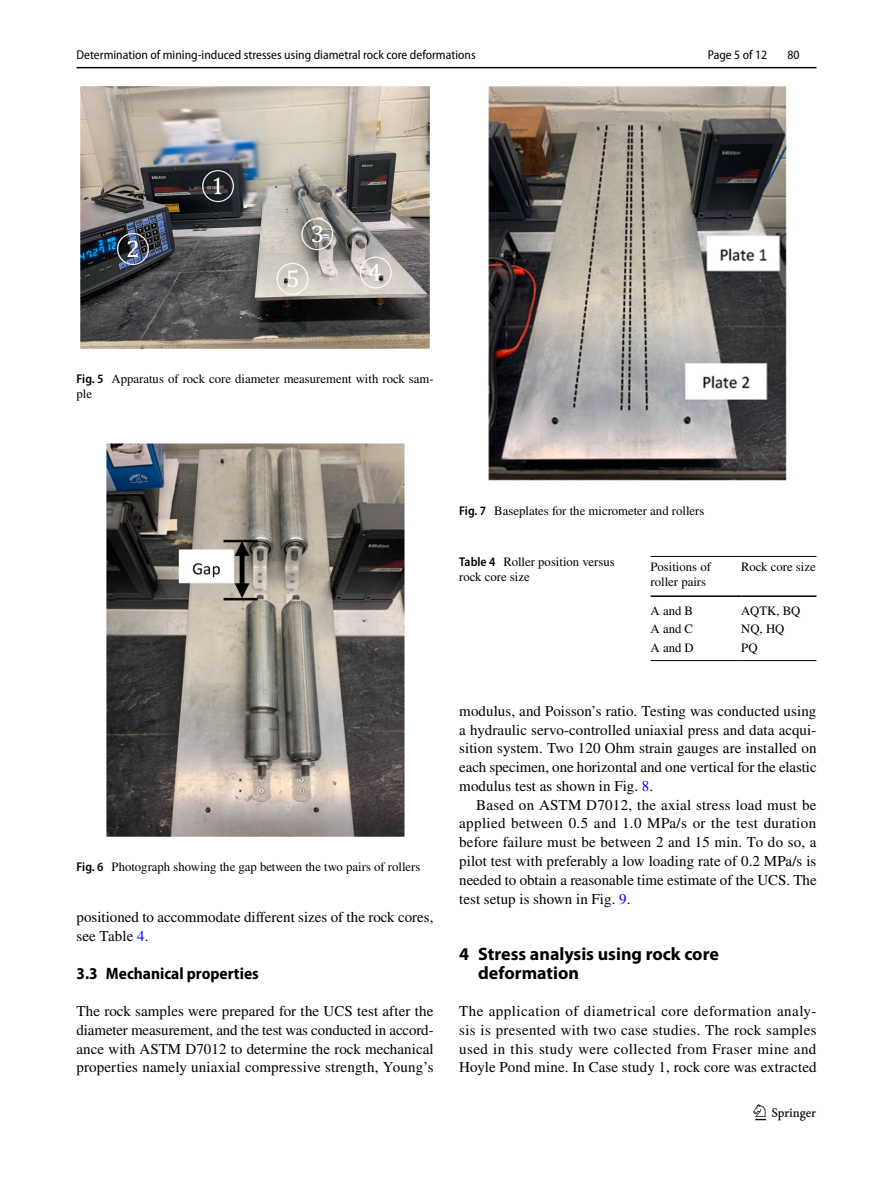
<style>
.page{position:relative;width:893px;height:1187px;background:#fff}
.page>*{position:absolute;margin:0;border:0;box-sizing:border-box;transform-origin:0 0}
.t1{font:22.5px "Springnew Regular 3";color:#000}
.t2{font:700 18px/18.8px "Myriad Pro";color:#000}
.t3{font:700 semi-condensed 16.5px "Myriad Pro";color:#000}
.t4{font:15px/18.8px "STIX";letter-spacing:.005em;color:#000;text-align:justify}
.t5{font:12.75px/15px "STIX";color:#000}
.t6{font:semi-condensed 12.75px "Myriad Pro";color:#000}
.s1{font-family:"Myriad Pro";font-weight:600;font-stretch:semi-condensed}
.s2{color:#00f}
</style>
<div class="page">
<hr style="left:77px;top:67px;width:739px;height:1px;background:#000">
<div style="left:77px;top:87px;width:357px;height:261px;background:linear-gradient(to bottom,#fff,#fff)"></div>
<img style="left:81px;top:87px;width:349px;height:261px">
<img style="left:106px;top:443px;width:298px;height:393px">
<img style="left:489px;top:87px;width:298px;height:393px">
<hr style="left:651px;top:556px;width:90px;height:1px;background:#000">
<hr style="left:651px;top:595px;width:90px;height:2px;background:#000">
<hr style="left:741px;top:556px;width:75px;height:1px;background:#000">
<hr style="left:741px;top:595px;width:75px;height:2px;background:#000">
<hr style="left:651px;top:660px;width:90px;height:1px;background:#000">
<hr style="left:741px;top:660px;width:75px;height:1px;background:#000">
<p class="t6" style="left:77px;top:48px;width:401px">Determination of mining‑induced stresses using diametral rock core deformations</p>
<p class="t5" style="left:77px;top:372px;width:359px"><span class="s1">Fig. 5</span> Apparatus of rock core diameter measurement with rock sam&shy;ple</p>
<p class="t6" style="left:708px;top:48px;width:61px">Page 5 of 12</p>
<p class="t6" style="left:787px;top:48px;width:14px">80</p>
<p class="t5" style="left:77px;top:860px;width:345px"><span class="s1">Fig. 6</span> Photograph showing the gap between the two pairs of rollers</p>
<p class="t4" style="left:77px;top:908px;width:358px">positioned to accommodate different sizes of the rock cores, see Table <span class="s2">4</span>.</p>
<p class="t3" style="left:77px;top:963px;width:184px">3.3 Mechanical properties</p>
<p class="t4" style="left:77px;top:1002px;width:359px">The rock samples were prepared for the UCS test after the diameter measurement, and the test was conducted in accord&shy;ance with ASTM D7012 to determine the rock mechanical properties namely uniaxial compressive strength, Young’s</p>
<p class="t5" style="left:459px;top:504px;width:247px"><span class="s1">Fig. 7</span> Baseplates for the micrometer and rollers</p>
<p class="t5" style="left:459px;top:554px;width:157px"><span class="s1">Table 4</span> Roller position versus rock core size</p>
<p class="t5" style="left:651px;top:560px;width:62px">Positions of roller pairs</p>
<p class="t5" style="left:741px;top:560px;width:76px">Rock core size</p>
<p class="t5" style="left:651px;top:603px;width:44px">A and B</p>
<p class="t5" style="left:741px;top:603px;width:61px">AQTK, BQ</p>
<p class="t5" style="left:651px;top:622px;width:44px">A and C</p>
<p class="t5" style="left:741px;top:622px;width:45px">NQ, HQ</p>
<p class="t5" style="left:651px;top:641px;width:45px">A and D</p>
<p class="t5" style="left:741px;top:641px;width:18px">PQ</p>
<p class="t4" style="left:459px;top:702px;width:359px">modulus, and Poisson’s ratio. Testing was conducted using a hydraulic servo-controlled uniaxial press and data acqui&shy;sition system. Two 120 Ohm strain gauges are installed on each specimen, one horizontal and one vertical for the elastic modulus test as shown in Fig. <span class="s2">8</span>.</p>
<p class="t4" style="left:459px;top:796px;width:359px;text-indent:17px">Based on ASTM D7012, the axial stress load must be applied between 0.5 and 1.0 MPa/s or the test duration before failure must be between 2 and 15 min. To do so, a pilot test with preferably a low loading rate of 0.2 MPa/s is needed to obtain a reasonable time estimate of the UCS. The test setup is shown in Fig. <span class="s2">9</span>.</p>
<p class="t2" style="left:478px;top:943px;width:242px;text-indent:-19px">4 Stress analysis using rock core deformation</p>
<p class="t4" style="left:459px;top:1002px;width:359px">The application of diametrical core deformation analy&shy;sis is presented with two case studies. The rock samples used in this study were collected from Fraser mine and Hoyle Pond mine. In Case study 1, rock core was extracted</p>
<h1 class="t1" style="left:755px;top:1104px;width:62px">1 3</h1>
</div>
